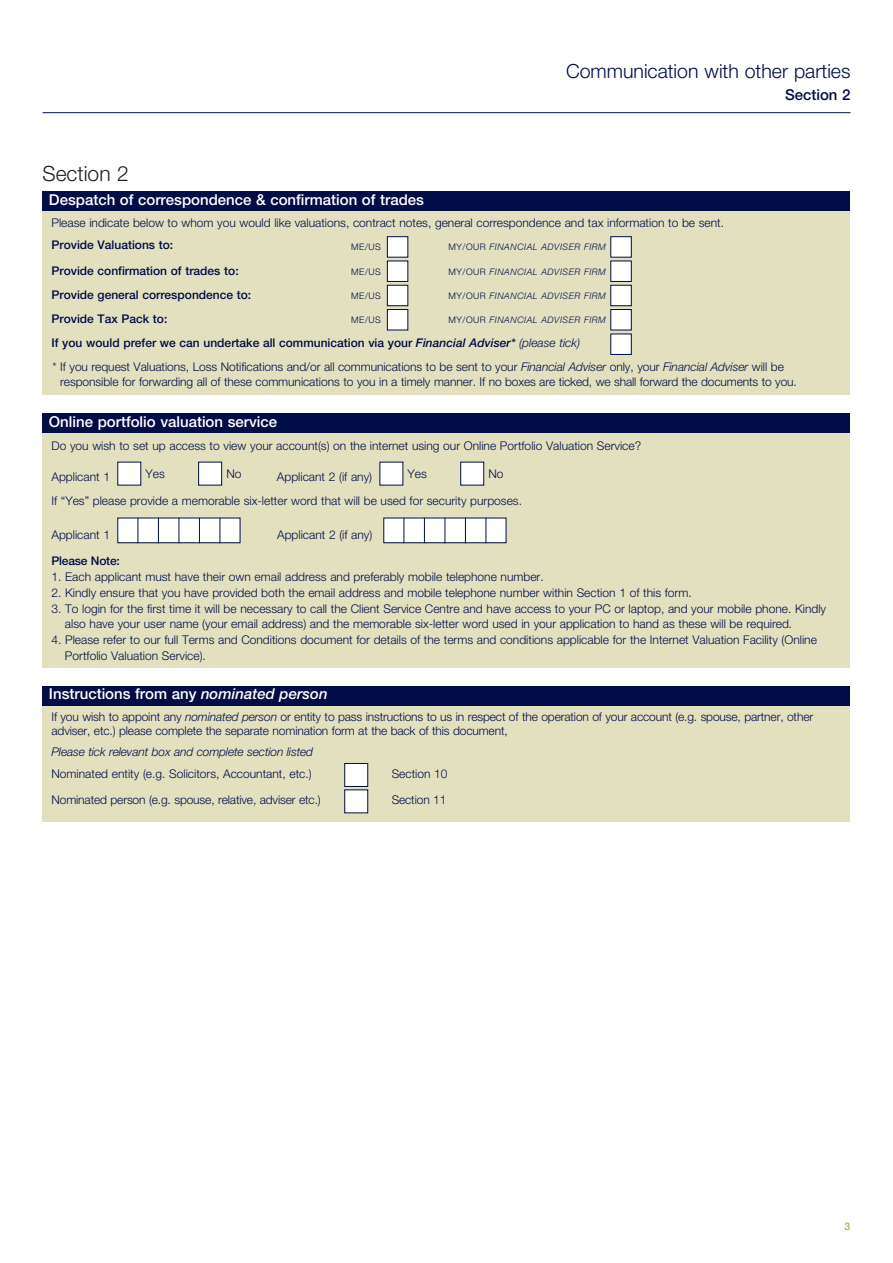
<style>
.page{position:relative;width:893px;height:1263px;background:#fff}
.page>*{position:absolute;margin:0;border:0;box-sizing:border-box;transform-origin:0 0}
.t1{font:300 21px "Helvetica Neue LT Std";color:#231f20}
.t2{font:300 19.5px "Helvetica Neue LT Std";color:#000d46}
.t3{font:500 15px "Helvetica Neue LT Std";color:#fff}
.t4{font:500 15px "Helvetica Neue LT Std";color:#000d46}
.t5{font:300 12px/15.8px "Helvetica Neue LT Std";color:#000d46}
.t6{font:500 12px/24.2px "Helvetica Neue LT Std";color:#000d46}
.t7{font:italic 300 12px "Helvetica Neue LT Std";letter-spacing:-.01em;color:#000d46}
.t8{font:500 10.5px "Helvetica Neue LT Std";color:#b1ab46}
.t9{font:italic 300 9px "Helvetica Neue LT Std";letter-spacing:.055em;color:#000d46}
.t10{font:300 9px "Helvetica Neue LT Std";letter-spacing:.055em;color:#000d46}
.s1{font-style:normal}
.s2{font-style:italic}
.s3{font-weight:300;font-style:italic}
</style>
<div class="page">
<div style="left:43px;top:211px;width:807px;height:184px;background:#e3e0c0"></div>
<div style="left:43px;top:191px;width:807px;height:20px;background:#000d46"></div>
<div style="left:388px;top:237px;width:19px;height:20px;background:#fff"></div>
<div style="left:387px;top:236px;width:21px;height:22px;border:1px solid #000d46"></div>
<div style="left:611px;top:237px;width:20px;height:20px;background:#fff"></div>
<div style="left:610px;top:236px;width:22px;height:22px;border:1px solid #000d46"></div>
<div style="left:388px;top:261px;width:19px;height:20px;background:#fff"></div>
<div style="left:387px;top:261px;width:21px;height:21px;border:1px solid #000d46"></div>
<div style="left:611px;top:261px;width:20px;height:20px;background:#fff"></div>
<div style="left:610px;top:261px;width:22px;height:21px;border:1px solid #000d46"></div>
<div style="left:388px;top:286px;width:19px;height:19px;background:#fff"></div>
<div style="left:387px;top:285px;width:21px;height:21px;border:1px solid #000d46"></div>
<div style="left:611px;top:286px;width:20px;height:19px;background:#fff"></div>
<div style="left:610px;top:285px;width:22px;height:21px;border:1px solid #000d46"></div>
<div style="left:388px;top:310px;width:19px;height:20px;background:#fff"></div>
<div style="left:387px;top:309px;width:21px;height:21px;border:1px solid #000d46"></div>
<div style="left:611px;top:310px;width:20px;height:20px;background:#fff"></div>
<div style="left:610px;top:309px;width:22px;height:21px;border:1px solid #000d46"></div>
<div style="left:611px;top:334px;width:20px;height:20px;background:#fff"></div>
<div style="left:610px;top:334px;width:22px;height:21px;border:1px solid #000d46"></div>
<hr style="left:43px;top:112px;width:807px;height:1px;background:#000d46">
<div style="left:43px;top:433px;width:807px;height:235px;background:#e3e0c0"></div>
<div style="left:43px;top:413px;width:807px;height:20px;background:#000d46"></div>
<div style="left:118px;top:462px;width:22px;height:23px;background:#fff"></div>
<div style="left:199px;top:462px;width:22px;height:23px;background:#fff"></div>
<div style="left:198px;top:462px;width:24px;height:23px;border:1px solid #000d46"></div>
<div style="left:380px;top:462px;width:22px;height:23px;background:#fff"></div>
<div style="left:461px;top:462px;width:22px;height:23px;background:#fff"></div>
<div style="left:460px;top:462px;width:24px;height:23px;border:1px solid #000d46"></div>
<div style="left:118px;top:518px;width:122px;height:24px;background:#fff"></div>
<svg style="left:138px;top:518px;width:1px;height:25px"></svg>
<svg style="left:158px;top:518px;width:1px;height:25px"></svg>
<svg style="left:179px;top:518px;width:1px;height:25px"></svg>
<svg style="left:199px;top:518px;width:1px;height:25px"></svg>
<svg style="left:220px;top:518px;width:1px;height:25px"></svg>
<div style="left:384px;top:518px;width:122px;height:24px;background:#fff"></div>
<svg style="left:404px;top:518px;width:1px;height:25px"></svg>
<svg style="left:424px;top:518px;width:1px;height:25px"></svg>
<svg style="left:445px;top:518px;width:1px;height:25px"></svg>
<svg style="left:465px;top:518px;width:1px;height:25px"></svg>
<svg style="left:486px;top:518px;width:1px;height:25px"></svg>
<div style="left:43px;top:693px;width:807px;height:129px;background:#e3e0c0"></div>
<div style="left:43px;top:686px;width:807px;height:19px;background:#000d46"></div>
<div style="left:345px;top:764px;width:22px;height:22px;background:#fff"></div>
<div style="left:344px;top:763px;width:24px;height:24px;border:1px solid #000d46"></div>
<div style="left:345px;top:790px;width:22px;height:22px;background:#fff"></div>
<h1 class="t1" style="left:43px;top:166px;width:88px">Section 2</h1>
<h2 class="t2" style="left:566px;top:64px;width:286px">Communication with other parties</h2>
<p class="t4" style="left:785px;top:89px;width:67px">Section 2</p>
<p class="t3" style="left:49px;top:194px;width:377px">Despatch of correspondence &amp; confirmation of trades</p>
<p class="t6" style="left:51px;top:234px;width:123px">Provide Valuations to:</p>
<p class="t5" style="left:51px;top:216px;width:674px">Please indicate below to whom you would like valuations, contract notes, general correspondence and tax information to be sent.</p>
<p class="t10" style="left:351px;top:244px;width:31px">ME/US</p>
<p class="t9" style="left:449px;top:244px;width:159px"><span class="s1">MY/OUR</span> FINANCIAL ADVISER FIRM</p>
<p class="t10" style="left:351px;top:268px;width:31px">ME/US</p>
<p class="t9" style="left:449px;top:268px;width:159px"><span class="s1">MY/OUR</span> FINANCIAL ADVISER FIRM</p>
<p class="t10" style="left:351px;top:292px;width:31px">ME/US</p>
<p class="t9" style="left:449px;top:292px;width:159px"><span class="s1">MY/OUR</span> FINANCIAL ADVISER FIRM</p>
<p class="t10" style="left:351px;top:317px;width:31px">ME/US</p>
<p class="t9" style="left:449px;top:317px;width:159px"><span class="s1">MY/OUR</span> FINANCIAL ADVISER FIRM</p>
<p class="t6" style="left:51px;top:260px;width:530px">Provide confirmation of trades to:<br>Provide general correspondence to:<br>Provide Tax Pack to:<br>If you would prefer we can undertake all communication via your <span class="s2">Financial Adviser*</span> <span class="s3">(please tick)</span></p>
<p class="t5" style="left:60px;top:360px;width:738px;text-indent:-8px">* If you request Valuations, Loss Notifications and/or all communications to be sent to your <span class="s2">Financial Adviser</span> only, your <span class="s2">Financial Adviser</span> will be responsible for forwarding all of these communications to you in a timely manner. If no boxes are ticked, we shall forward the documents to you.</p>
<p class="t3" style="left:49px;top:416px;width:230px">Online portfolio valuation service</p>
<p class="t5" style="left:51px;top:439px;width:591px">Do you wish to set up access to view your account(s) on the internet using our Online Portfolio Valuation Service?</p>
<p class="t5" style="left:51px;top:470px;width:60px">Applicant 1</p>
<p class="t5" style="left:146px;top:467px;width:21px">Yes</p>
<p class="t5" style="left:226px;top:467px;width:17px">No</p>
<p class="t5" style="left:408px;top:467px;width:21px">Yes</p>
<p class="t5" style="left:488px;top:467px;width:17px">No</p>
<p class="t5" style="left:51px;top:466px;width:472px;line-height:24.5px;text-indent:225px">Applicant 2 (if any)<br>If “Yes” please provide a memorable six-letter word that will be used for security purposes.</p>
<p class="t5" style="left:51px;top:528px;width:60px">Applicant 1</p>
<p class="t5" style="left:277px;top:528px;width:97px">Applicant 2 (if any)</p>
<p class="t6" style="left:51px;top:550px;width:70px">Please Note:</p>
<p class="t5" style="left:51px;top:570px;width:494px">1. Each applicant must have their own email address and preferably mobile telephone number.</p>
<p class="t5" style="left:51px;top:586px;width:642px">2. Kindly ensure that you have provided both the email address and mobile telephone number within Section 1 of this form.</p>
<p class="t5" style="left:65px;top:602px;width:763px;text-indent:-14px">3. To login for the first time it will be necessary to call the Client Service Centre and have access to your PC or laptop, and your mobile phone. Kindly also have your user name (your email address) and the memorable six-letter word used in your application to hand as these will be required.</p>
<p class="t5" style="left:65px;top:633px;width:753px;text-indent:-14px">4. Please refer to our full Terms and Conditions document for details of the terms and conditions applicable for the Internet Valuation Facility (Online<br>Portfolio Valuation Service).</p>
<p class="t3" style="left:49px;top:689px;width:280px">Instructions from any <span class="s2">nominated person</span></p>
<p class="t5" style="left:51px;top:710px;width:763px;line-height:14.2px">If you wish to appoint any <span class="s2">nominated person</span> or entity to pass instructions to us in respect of the operation of your account (e.g. spouse, partner, other adviser, etc.) please complete the separate nomination form at the back of this document,</p>
<p class="t7" style="left:51px;top:747px;width:263px">Please tick relevant box and complete section listed</p>
<p class="t5" style="left:51px;top:767px;width:262px">Nominated entity (e.g. Solicitors, Accountant, etc.)</p>
<p class="t5" style="left:392px;top:767px;width:57px">Section 10</p>
<p class="t5" style="left:51px;top:793px;width:271px">Nominated person (e.g. spouse, relative, adviser etc.)</p>
<p class="t5" style="left:392px;top:793px;width:56px">Section 11</p>
<p class="t8" style="left:845px;top:1223px;width:7px">3</p>
</div>
